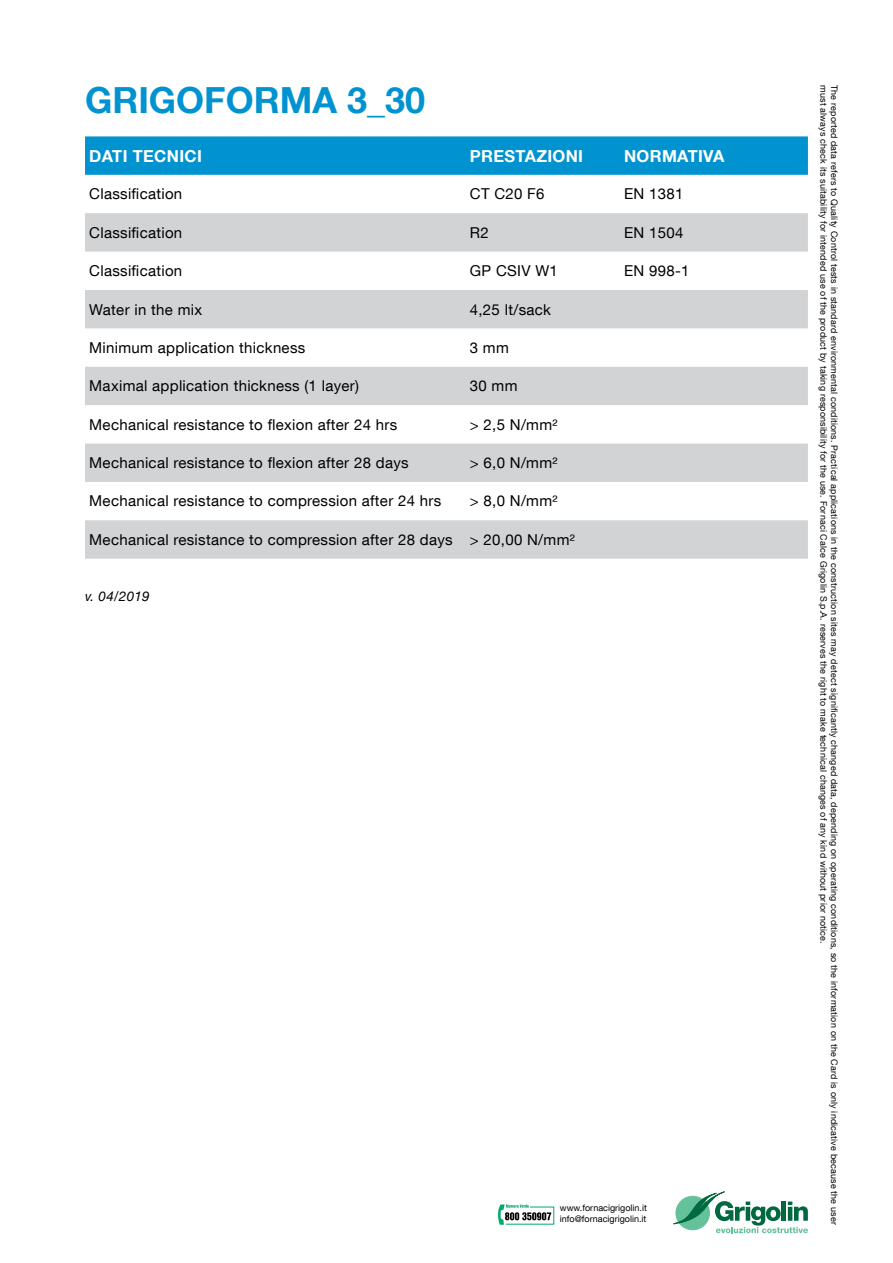
<style>
.page{position:relative;width:893px;height:1263px;background:#fff}
.page>*{position:absolute;margin:0;border:0;box-sizing:border-box;transform-origin:0 0}
.t1{font:700 36px "Helvetica Neue LT Com";color:#0093d0}
.t2{font:700 16.5px "Helvetica Neue LT Com";letter-spacing:.02em;color:#fff}
.t3{font:15px "Helvetica Neue LT Com";letter-spacing:.02em;color:#000}
.t4{font:italic 13.5px "Helvetica Neue LT Com";letter-spacing:.02em;color:#000}
.t5{font:9px "Helvetica Neue LT Com";letter-spacing:.02em;color:#000}
.t6{font:9px/10.8px "Helvetica Neue LT Com";color:#000}
</style>
<div class="page">
<svg style="left:673px;top:1191px;width:135px;height:42px"></svg>
<svg style="left:498px;top:1204px;width:56px;height:21px"></svg>
<div style="left:85px;top:136px;width:723px;height:39px;background:#0093d0"></div>
<svg style="left:85px;top:213px;width:723px;height:346px;fill:#d1d3d4"></svg>
<h1 class="t1" style="left:85px;top:77px;width:341px">GRIGOFORMA 3_30</h1>
<h2 class="t2" style="left:89px;top:145px;width:114px">DATI TECNICI</h2>
<h2 class="t2" style="left:470px;top:145px;width:115px">PRESTAZIONI</h2>
<h2 class="t2" style="left:624px;top:145px;width:102px">NORMATIVA</h2>
<h3 class="t3" style="left:89px;top:185px;width:95px">Classification</h3>
<h3 class="t3" style="left:470px;top:185px;width:76px">CT C20 F6</h3>
<h3 class="t3" style="left:624px;top:185px;width:61px">EN 1381</h3>
<h3 class="t3" style="left:89px;top:223px;width:95px">Classification</h3>
<h3 class="t3" style="left:470px;top:223px;width:20px">R2</h3>
<h3 class="t3" style="left:624px;top:223px;width:61px">EN 1504</h3>
<h3 class="t3" style="left:89px;top:262px;width:95px">Classification</h3>
<h3 class="t3" style="left:470px;top:262px;width:89px">GP CSIV W1</h3>
<h3 class="t3" style="left:624px;top:262px;width:67px">EN 998-1</h3>
<h3 class="t3" style="left:89px;top:300px;width:114px">Water in the mix</h3>
<h3 class="t3" style="left:470px;top:300px;width:83px">4,25 lt/sack</h3>
<h3 class="t3" style="left:89px;top:338px;width:217px">Minimum application thickness</h3>
<h3 class="t3" style="left:470px;top:338px;width:40px">3 mm</h3>
<h3 class="t3" style="left:89px;top:377px;width:271px">Maximal application thickness (1 layer)</h3>
<h3 class="t3" style="left:470px;top:377px;width:49px">30 mm</h3>
<h3 class="t3" style="left:89px;top:415px;width:309px">Mechanical resistance to flexion after 24 hrs</h3>
<h3 class="t3" style="left:470px;top:415px;width:89px">&gt; 2,5 N/mm²</h3>
<h3 class="t3" style="left:89px;top:453px;width:321px">Mechanical resistance to flexion after 28 days</h3>
<h3 class="t3" style="left:470px;top:453px;width:89px">&gt; 6,0 N/mm²</h3>
<h3 class="t3" style="left:89px;top:492px;width:353px">Mechanical resistance to compression after 24 hrs</h3>
<h3 class="t3" style="left:470px;top:492px;width:89px">&gt; 8,0 N/mm²</h3>
<h3 class="t3" style="left:89px;top:530px;width:487px">Mechanical resistance to compression after 28 days &gt; 20,00 N/mm²</h3>
<h3 class="t4" style="left:85px;top:588px;width:66px">v. 04/2019</h3>
<p class="t6" style="left:560px;top:1202px;width:88px">www.fornacigrigolin.it info@fornacigrigolin.it</p>
<p class="t5" style="left:829px;top:85px;width:860px;rotate:90deg">must always check its suitability for intended use of the product by taking responsibility for the use. Fornaci Calce Grigolin S.p.A. reserves the right to make technical changes of any kind without prior notice.</p>
<p class="t5" style="left:840px;top:85px;width:1141px;rotate:90deg">The reported data refers to Quality Control tests in standard environmental conditions. Practical applications in the construction sites may detect significantly changed data, depending on operating conditions, so the information on the Card is only indicative because the user</p>
</div>
